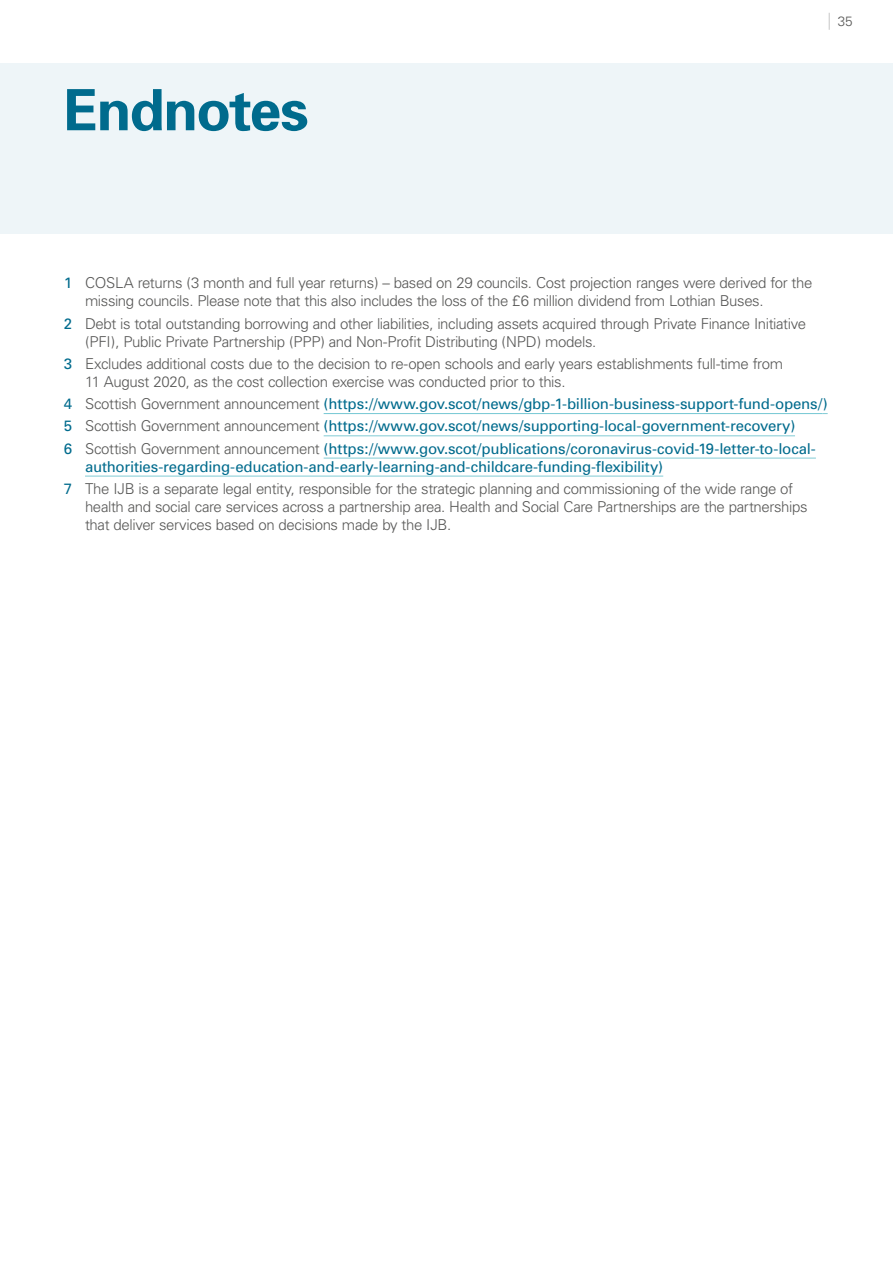
<style>
.page{position:relative;width:893px;height:1263px;background:#fff}
.page>*{position:absolute;margin:0;border:0;box-sizing:border-box;transform-origin:0 0}
.AS-P01-Chapter_head{font:700 57px "Univers";letter-spacing:-.03em;color:#006b8d}
.AS-P44-Endnote_text{font:300 15px/18px "Univers";letter-spacing:-.025em;color:#575756}
.AS-P44-Endnote_text-2{font:15px/18px "Univers";letter-spacing:-.015em;color:#006b8d}
.t1{font:300 13.5px "Univers";color:#575756}
.s1{font-weight:400;color:#006b8d}
.s2{font-weight:300;color:#575756}
</style>
<div class="page">
<svg style="left:829px;top:13px;width:1px;height:17px"></svg>
<div style="left:0;top:64px;width:893px;height:170px;background:#eef5f8"></div>
<hr style="left:324px;top:413px;width:499px;height:1px;background:#74c7d3">
<hr style="left:324px;top:435px;width:471px;height:1px;background:#81cbd4">
<hr style="left:324px;top:458px;width:492px;height:1px;background:#81cbd4">
<hr style="left:85px;top:476px;width:578px;height:1px;background:#81cbd4">
<h2 class="AS-P01-Chapter_head" style="left:64px;top:76px;width:246px">Endnotes</h2>
<p class="t1" style="left:838px;top:13px;width:17px">35</p>
<p class="AS-P44-Endnote_text" style="left:85px;top:274px;width:729px;text-indent:-21px"><span class="s1">1</span> COSLA returns (3 month and full year returns) – based on 29 councils. Cost projection ranges were derived for the missing councils. Please note that this also includes the loss of the £6 million dividend from Lothian Buses.</p>
<p class="AS-P44-Endnote_text" style="left:85px;top:314px;width:723px;text-indent:-21px"><span class="s1">2</span> Debt is total outstanding borrowing and other liabilities, including assets acquired through Private Finance Initiative (PFI), Public Private Partnership (PPP) and Non-Profit Distributing (NPD) models.</p>
<p class="AS-P44-Endnote_text" style="left:85px;top:354px;width:699px;text-indent:-21px"><span class="s1">3</span> Excludes additional costs due to the decision to re-open schools and early years establishments full-time from<br>11 August 2020, as the cost collection exercise was conducted prior to this.</p>
<p class="AS-P44-Endnote_text-2" style="left:64px;top:395px;width:765px">4 <span class="s2">Scottish Government announcement</span> (https://www.gov.scot/news/gbp-1-billion-business-support-fund-opens/)</p>
<p class="AS-P44-Endnote_text-2" style="left:64px;top:417px;width:733px">5 <span class="s2">Scottish Government announcement</span> (https://www.gov.scot/news/supporting-local-government-recovery)</p>
<p class="AS-P44-Endnote_text-2" style="left:85px;top:439px;width:732px;text-indent:-21px">6 <span class="s2">Scottish Government announcement</span> (https://www.gov.scot/publications/coronavirus-covid-19-letter-to-local&shy;authorities-regarding-education-and-early-learning-and-childcare-funding-flexibility)</p>
<p class="AS-P44-Endnote_text" style="left:85px;top:479px;width:724px;text-indent:-21px"><span class="s1">7</span> The IJB is a separate legal entity, responsible for the strategic planning and commissioning of the wide range of health and social care services across a partnership area. Health and Social Care Partnerships are the partnerships that deliver services based on decisions made by the IJB.</p>
</div>
